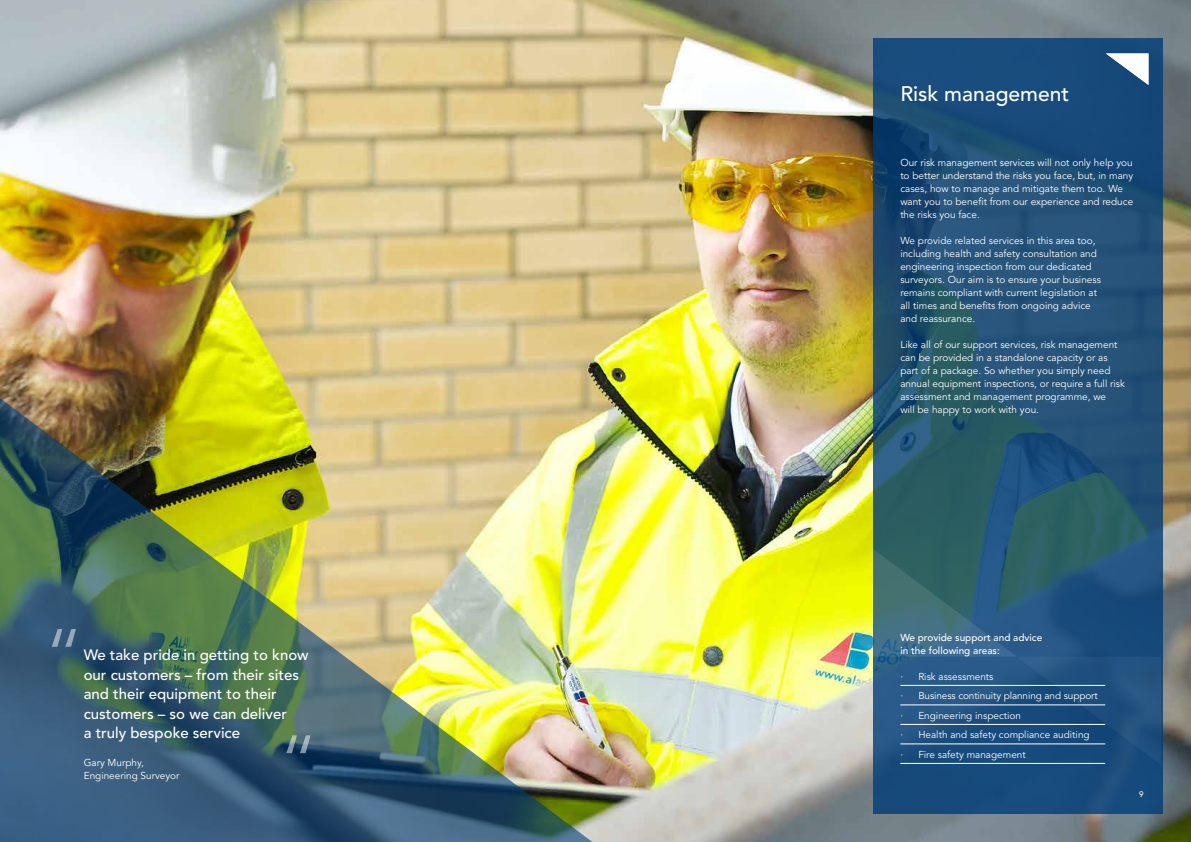
<style>
.page{position:relative;width:1191px;height:842px;background:#fff}
.page>*{position:absolute;margin:0;border:0;box-sizing:border-box;transform-origin:0 0}
.t1{font:500 21px "Avenir LT Std";color:#fff}
.t2{font:500 15px/19.5px "Avenir LT Std";color:#fff}
.t3{font:10px/13px "Avenir LT Std";color:#fff}
.t4{font:500 10px/13px "Avenir LT Std";color:#fff}
.t5{font:500 8px "Avenir LT Std";color:#fff}
</style>
<div class="page">
<img style="left:0;top:0;width:1191px;height:842px">
<svg style="left:873px;top:38px;width:289px;height:776px;background:#205073"></svg>
<svg style="left:872px;top:548px;width:289px;height:217px;background:#27587d"></svg>
<hr style="left:900px;top:685px;width:205px;height:1px;background:#fff">
<hr style="left:900px;top:705px;width:205px;height:1px;background:#fff">
<hr style="left:900px;top:724px;width:205px;height:1px;background:#fff">
<hr style="left:900px;top:744px;width:205px;height:1px;background:#fff">
<hr style="left:900px;top:763px;width:205px;height:1px;background:#fff">
<svg style="left:1106px;top:53px;width:42px;height:32px"></svg>
<img style="left:0;top:392px;width:592px;height:450px">
<svg style="left:52px;top:629px;width:24px;height:18px"></svg>
<svg style="left:286px;top:735px;width:24px;height:18px"></svg>
<h2 class="t2" style="left:84px;top:645px;width:226px">We take pride in getting to know our customers – from their sites and their equipment to their customers – so we can deliver<br>a truly bespoke service</h2>
<p class="t3" style="left:84px;top:757px;width:97px">Gary Murphy,<br>Engineering Surveyor</p>
<h1 class="t1" style="left:900px;top:82px;width:170px">Risk management</h1>
<p class="t3" style="left:900px;top:156px;width:234px">Our risk management services will not only help you to better understand the risks you face, but, in many cases, how to manage and mitigate them too. We want you to benefit from our experience and reduce the risks you face.</p>
<p class="t3" style="left:900px;top:234px;width:202px">We provide related services in this area too, including health and safety consultation and engineering inspection from our dedicated surveyors. Our aim is to ensure your business remains compliant with current legislation at all times and benefits from ongoing advice and reassurance.</p>
<p class="t3" style="left:900px;top:338px;width:226px">Like all of our support services, risk management can be provided in a standalone capacity or as part of a package. So whether you simply need annual equipment inspections, or require a full risk assessment and management programme, we<br>will be happy to work with you.</p>
<p class="t4" style="left:900px;top:631px;width:143px">We provide support and advice in the following areas:</p>
<p class="t3" style="left:900px;top:670px;width:4px">∙</p>
<p class="t3" style="left:918px;top:670px;width:77px">Risk assessments</p>
<p class="t3" style="left:900px;top:689px;width:4px">∙</p>
<p class="t3" style="left:918px;top:689px;width:181px">Business continuity planning and support</p>
<p class="t3" style="left:900px;top:709px;width:4px">∙</p>
<p class="t3" style="left:918px;top:709px;width:104px">Engineering inspection</p>
<p class="t3" style="left:900px;top:728px;width:4px">∙</p>
<p class="t3" style="left:918px;top:728px;width:173px">Health and safety compliance auditing</p>
<p class="t3" style="left:900px;top:748px;width:4px">∙</p>
<p class="t3" style="left:918px;top:748px;width:109px">Fire safety management</p>
<p class="t5" style="left:1139px;top:789px;width:6px">9</p>
</div>
